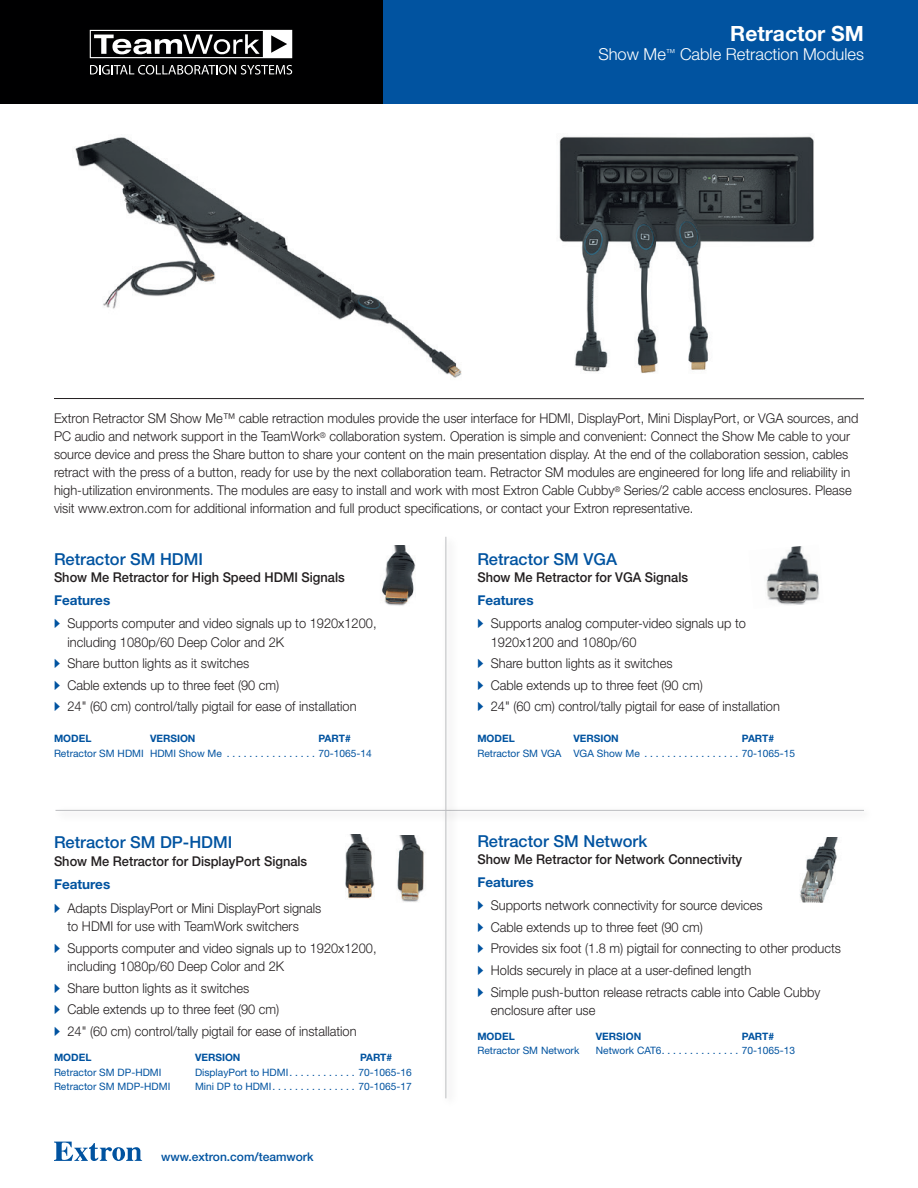
<style>
.page{position:relative;width:918px;height:1188px;background:#fff}
.page>*{position:absolute;margin:0;border:0;box-sizing:border-box;transform-origin:0 0}
.t1{font:700 21px "Helvetica Neue LT Std";color:#fff}
.headers{font:500 16.5px "Helvetica Neue LT Std";color:#0153a0}
.t2{font:300 16.5px "Helvetica Neue LT Std";color:#fff}
.bodycopy_desc_left_j{font:300 13.5px/18.3px "Helvetica Neue LT Std";color:#231f20;scale:.95 1}
.bodycopy_desc_left_j-2{font:500 13.5px "Helvetica Neue LT Std";color:#231f20;scale:.95 1}
.headers-2{font:700 13.5px "Helvetica Neue LT Std";color:#0153a0}
.t3{font:500 12px "Helvetica Neue LT Std";color:#0153a0}
.m_vd_pn_non_condence{font:10.2px "Helvetica Neue LT Std";color:#0153a0}
.m_vd_pn__non_condenc{font:700 10.2px "Helvetica Neue LT Std";color:#0153a0}
.s1{font-family:"Quick Type Pi";font-weight:400;color:#0153a0}
</style>
<div class="page">
<hr style="left:54px;top:398px;width:810px;height:1px;background:#231f20">
<svg style="left:54px;top:1142px;width:88px;height:19px"></svg>
<div style="left:375px;top:0;width:543px;height:104px;background:#0153a0"></div>
<div style="left:0;top:0;width:382px;height:104px;background:#000001"></div>
<svg style="left:90px;top:30px;width:202px;height:28px"></svg>
<svg style="left:90px;top:65px;width:202px;height:10px"></svg>
<div style="left:53px;top:806px;width:822px;height:17px;background:#fafafa"></div>
<hr style="left:56px;top:810px;width:808px;height:1px;background:#bcbdc0">
<img style="left:75px;top:137px;width:387px;height:241px">
<img style="left:559px;top:136px;width:255px;height:237px">
<img style="left:381px;top:545px;width:35px;height:61px">
<img style="left:766px;top:546px;width:54px;height:59px">
<img style="left:345px;top:835px;width:30px;height:64px">
<img style="left:397px;top:836px;width:27px;height:66px">
<div style="left:441px;top:534px;width:17px;height:575px;background:#fafafa"></div>
<hr style="left:446px;top:537px;width:1px;height:561px;background:#bcbdc0">
<img style="left:799px;top:837px;width:39px;height:66px">
<p class="t1" style="left:730px;top:20px;width:135px">Retractor SM</p>
<p class="t2" style="left:598px;top:44px;width:267px">Show Me<sup>™</sup> Cable Retraction Modules</p>
<p class="bodycopy_desc_left_j" style="left:54px;top:409px;width:848px">Extron Retractor SM Show Me™ cable retraction modules provide the user interface for HDMI, DisplayPort, Mini DisplayPort, or VGA sources, and PC audio and network support in the TeamWork<sup>®</sup> collaboration system. Operation is simple and convenient: Connect the Show Me cable to your source device and press the Share button to share your content on the main presentation display. At the end of the collaboration session, cables retract with the press of a button, ready for use by the next collaboration team. Retractor SM modules are engineered for long life and reliability in high-utilization environments. The modules are easy to install and work with most Extron Cable Cubby<sup>®</sup> Series/2 cable access enclosures. Please visit www.extron.com for additional information and full product specifications, or contact your Extron representative.</p>
<p class="headers" style="left:54px;top:549px;width:151px">Retractor SM HDMI</p>
<p class="bodycopy_desc_left_j-2" style="left:54px;top:569px;width:308px">Show Me Retractor for High Speed HDMI Signals</p>
<p class="headers" style="left:477px;top:549px;width:141px">Retractor SM VGA</p>
<p class="bodycopy_desc_left_j-2" style="left:477px;top:569px;width:223px">Show Me Retractor for VGA Signals</p>
<p class="headers-2" style="left:54px;top:592px;width:58px">Features</p>
<p class="bodycopy_desc_left_j" style="left:68px;top:614px;width:327px;text-indent:-14px"><span class="s1">A</span> Supports computer and video signals up to 1920x1200, including 1080p/60 Deep Color and 2K</p>
<p class="bodycopy_desc_left_j" style="left:54px;top:654px;width:207px"><span class="s1">A</span> Share button lights as it switches</p>
<p class="bodycopy_desc_left_j" style="left:54px;top:676px;width:239px"><span class="s1">A</span> Cable extends up to three feet (90 cm)</p>
<p class="bodycopy_desc_left_j" style="left:54px;top:697px;width:320px"><span class="s1">A</span> 24" (60 cm) control/tally pigtail for ease of installation</p>
<p class="headers-2" style="left:477px;top:592px;width:58px">Features</p>
<p class="bodycopy_desc_left_j" style="left:491px;top:614px;width:270px;text-indent:-14px"><span class="s1">A</span> Supports analog computer-video signals up to<br>1920x1200 and 1080p/60</p>
<p class="bodycopy_desc_left_j" style="left:477px;top:654px;width:207px"><span class="s1">A</span> Share button lights as it switches</p>
<p class="bodycopy_desc_left_j" style="left:477px;top:676px;width:239px"><span class="s1">A</span> Cable extends up to three feet (90 cm)</p>
<p class="bodycopy_desc_left_j" style="left:477px;top:697px;width:320px"><span class="s1">A</span> 24" (60 cm) control/tally pigtail for ease of installation</p>
<p class="m_vd_pn__non_condenc" style="left:54px;top:732px;width:39px">MODEL</p>
<p class="m_vd_pn__non_condenc" style="left:150px;top:732px;width:47px">VERSION</p>
<p class="m_vd_pn__non_condenc" style="left:319px;top:732px;width:34px">PART#</p>
<p class="m_vd_pn_non_condence" style="left:54px;top:747px;width:319px">Retractor SM HDMI HDMI Show Me . . . . . . . . . . . . . . . . 70-1065-14</p>
<p class="m_vd_pn__non_condenc" style="left:477px;top:732px;width:39px">MODEL</p>
<p class="m_vd_pn__non_condenc" style="left:573px;top:732px;width:47px">VERSION</p>
<p class="m_vd_pn__non_condenc" style="left:742px;top:732px;width:34px">PART#</p>
<p class="m_vd_pn_non_condence" style="left:477px;top:747px;width:319px">Retractor SM VGA VGA Show Me . . . . . . . . . . . . . . . . . 70-1065-15</p>
<p class="headers" style="left:54px;top:832px;width:180px">Retractor SM DP-HDMI</p>
<p class="bodycopy_desc_left_j-2" style="left:54px;top:853px;width:268px">Show Me Retractor for DisplayPort Signals</p>
<p class="headers" style="left:477px;top:831px;width:171px">Retractor SM Network</p>
<p class="bodycopy_desc_left_j-2" style="left:477px;top:851px;width:280px">Show Me Retractor for Network Connectivity</p>
<p class="headers-2" style="left:54px;top:876px;width:58px">Features</p>
<p class="bodycopy_desc_left_j" style="left:68px;top:899px;width:269px;text-indent:-14px"><span class="s1">A</span> Adapts DisplayPort or Mini DisplayPort signals to HDMI for use with TeamWork switchers</p>
<p class="bodycopy_desc_left_j" style="left:68px;top:939px;width:327px;text-indent:-14px"><span class="s1">A</span> Supports computer and video signals up to 1920x1200, including 1080p/60 Deep Color and 2K</p>
<p class="bodycopy_desc_left_j" style="left:54px;top:979px;width:207px"><span class="s1">A</span> Share button lights as it switches</p>
<p class="bodycopy_desc_left_j" style="left:54px;top:1000px;width:239px"><span class="s1">A</span> Cable extends up to three feet (90 cm)</p>
<p class="bodycopy_desc_left_j" style="left:54px;top:1022px;width:320px"><span class="s1">A</span> 24" (60 cm) control/tally pigtail for ease of installation</p>
<p class="m_vd_pn__non_condenc" style="left:54px;top:1052px;width:39px">MODEL</p>
<p class="m_vd_pn__non_condenc" style="left:195px;top:1052px;width:47px">VERSION</p>
<p class="m_vd_pn__non_condenc" style="left:360px;top:1052px;width:34px">PART#</p>
<p class="m_vd_pn_non_condence" style="left:54px;top:1066px;width:109px">Retractor SM DP-HDMI</p>
<p class="m_vd_pn_non_condence" style="left:195px;top:1066px;width:218px">DisplayPort to HDMI . . . . . . . . . . . . 70-1065-16</p>
<p class="m_vd_pn_non_condence" style="left:54px;top:1080px;width:118px">Retractor SM MDP-HDMI</p>
<p class="m_vd_pn_non_condence" style="left:195px;top:1080px;width:218px">Mini DP to HDMI . . . . . . . . . . . . . . . 70-1065-17</p>
<p class="headers-2" style="left:477px;top:874px;width:58px">Features</p>
<p class="bodycopy_desc_left_j" style="left:477px;top:896px;width:302px"><span class="s1">A</span> Supports network connectivity for source devices</p>
<p class="bodycopy_desc_left_j" style="left:477px;top:918px;width:239px"><span class="s1">A</span> Cable extends up to three feet (90 cm)</p>
<p class="bodycopy_desc_left_j" style="left:477px;top:939px;width:384px"><span class="s1">A</span> Provides six foot (1.8 m) pigtail for connecting to other products</p>
<p class="bodycopy_desc_left_j" style="left:477px;top:961px;width:290px"><span class="s1">A</span> Holds securely in place at a user-defined length</p>
<p class="bodycopy_desc_left_j" style="left:491px;top:982px;width:348px;text-indent:-14px"><span class="s1">A</span> Simple push-button release retracts cable into Cable Cubby enclosure after use</p>
<p class="m_vd_pn__non_condenc" style="left:477px;top:1030px;width:39px">MODEL</p>
<p class="m_vd_pn__non_condenc" style="left:596px;top:1030px;width:47px">VERSION</p>
<p class="m_vd_pn__non_condenc" style="left:742px;top:1030px;width:34px">PART#</p>
<p class="m_vd_pn_non_condence" style="left:477px;top:1045px;width:103px">Retractor SM Network</p>
<p class="m_vd_pn_non_condence" style="left:596px;top:1045px;width:201px">Network CAT6 . . . . . . . . . . . . . . 70-1065-13</p>
<p class="t3" style="left:161px;top:1149px;width:154px">www.extron.com/teamwork</p>
</div>
